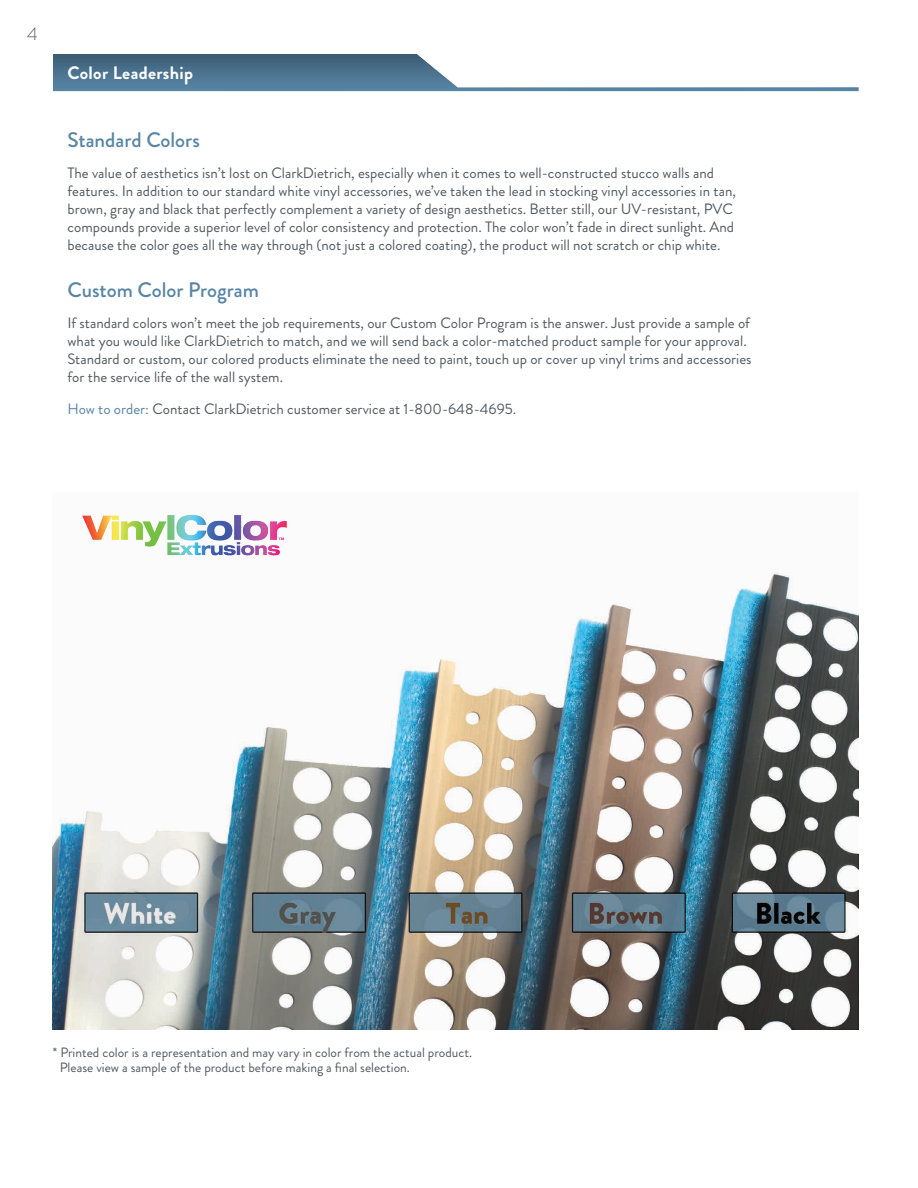
<style>
.page{position:relative;width:918px;height:1188px;background:#fff}
.page>*{position:absolute;margin:0;border:0;box-sizing:border-box;transform-origin:0 0}
.t1{font:500 21px "Brandon Grotesque";color:#5885a5}
.t2{font:700 18px "Brandon Grotesque";letter-spacing:.02em;color:#fff}
.t3{font:300 18px "Brandon Grotesque";color:#53595f}
.t4{font:15px/18px "Brandon Grotesque";color:#53595f}
.t5{font:13.5px/15px "Brandon Grotesque";color:#53595f}
.s1{color:#5885a5}
</style>
<div class="page">
<img style="left:53px;top:572px;width:806px;height:457px">
<img style="left:82px;top:514px;width:205px;height:42px">
<svg style="left:53px;top:54px;width:806px;height:37px"></svg>
<p class="t3" style="left:27px;top:21px;width:12px">4</p>
<p class="t2" style="left:67px;top:60px;width:127px">Color Leadership</p>
<h1 class="t1" style="left:68px;top:125px;width:134px">Standard Colors</h1>
<p class="t4" style="left:68px;top:165px;width:670px">The value of aesthetics isn’t lost on ClarkDietrich, especially when it comes to well-constructed stucco walls and features. In addition to our standard white vinyl accessories, we’ve taken the lead in stocking vinyl accessories in tan, brown, gray and black that perfectly complement a variety of design aesthetics. Better still, our UV-resistant, PVC compounds provide a superior level of color consistency and protection. The color won’t fade in direct sunlight. And because the color goes all the way through (not just a colored coating), the product will not scratch or chip white.</p>
<h1 class="t1" style="left:68px;top:275px;width:193px">Custom Color Program</h1>
<p class="t4" style="left:68px;top:315px;width:686px">If standard colors won’t meet the job requirements, our Custom Color Program is the answer. Just provide a sample of what you would like ClarkDietrich to match, and we will send back a color-matched product sample for your approval.<br>Standard or custom, our colored products eliminate the need to paint, touch up or cover up vinyl trims and accessories for the service life of the wall system.</p>
<p class="t4" style="left:68px;top:400px;width:450px"><span class="s1">How to order:</span> Contact ClarkDietrich customer service at 1-800-648-4695.</p>
<p class="t5" style="left:60px;top:1045px;width:414px;text-indent:-7px">* Printed color is a representation and may vary in color from the actual product.<br>Please view a sample of the product before making a final selection.</p>
</div>
